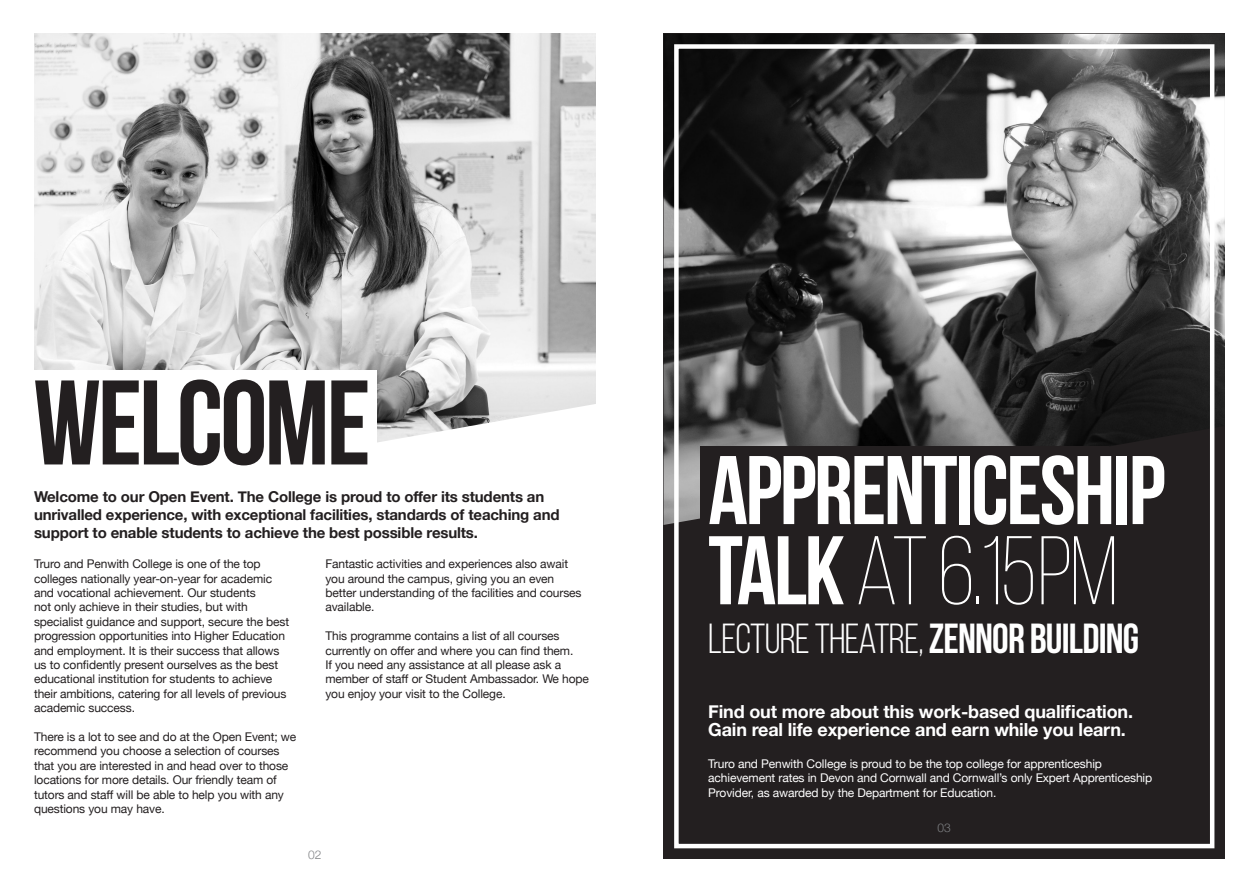
<style>
.page{position:relative;width:1259px;height:893px;background:#fff}
.page>*{position:absolute;margin:0;border:0;box-sizing:border-box;transform-origin:0 0}
.t1{font:700 120px "Bebas Neue";letter-spacing:-.025em;color:#231f20}
.t2{font:700 97.2px/80.2px "Bebas Neue";letter-spacing:-.025em;color:#fff}
.t3{font:42px "Bebas Neue";letter-spacing:-.02em;color:#fff}
.t4{font:700 18px/18px "Helvetica Neue";letter-spacing:-.01em;color:#fff}
.t5{font:700 15px/18px "Helvetica Neue";letter-spacing:-.01em;color:#231f20}
.t6{font:12px/14.4px "Helvetica Neue";letter-spacing:-.01em;color:#231f20}
.open_day_course_list{font:12px/14.4px "Helvetica Neue";letter-spacing:-.01em;color:#fff}
.open_day_building_heading{font:300 12px "Helvetica Neue";color:#808285}
.s1{font-weight:300}
.s2{font-weight:700}
</style>
<div class="page">
<img style="left:34px;top:34px;width:561px;height:369px">
<svg style="left:377px;top:403px;width:219px;height:40px"></svg>
<div style="left:25px;top:371px;width:352px;height:104px;background:#fff"></div>
<div style="left:663px;top:34px;width:562px;height:825px;background:#231f20"></div>
<img style="left:663px;top:34px;width:562px;height:491px">
<div style="left:674px;top:44px;width:540px;height:804px;border:4px solid #fff"></div>
<div style="left:700px;top:446px;width:408px;height:90px;background:#231f20"></div>
<p class="t1" style="left:33px;top:357px;width:339px">WELCOME</p>
<p class="t5" style="left:34px;top:488px;width:527px">Welcome to our Open Event. The College is proud to offer its students an unrivalled experience, with exceptional facilities, standards of teaching and support to enable students to achieve the best possible results.</p>
<p class="t6" style="left:34px;top:557px;width:257px">Truro and Penwith College is one of the top colleges nationally year-on-year for academic and vocational achievement. Our students<br>not only achieve in their studies, but with specialist guidance and support, secure the best progression opportunities into Higher Education and employment. It is their success that allows us to confidently present ourselves as the best educational institution for students to achieve their ambitions, catering for all levels of previous academic success.</p>
<p class="t6" style="left:34px;top:730px;width:264px">There is a lot to see and do at the Open Event; we recommend you choose a selection of courses that you are interested in and head over to those locations for more details. Our friendly team of tutors and staff will be able to help you with any questions you may have.</p>
<p class="t6" style="left:325px;top:557px;width:258px">Fantastic activities and experiences also await you around the campus, giving you an even better understanding of the facilities and courses available.</p>
<p class="t6" style="left:325px;top:629px;width:265px">This programme contains a list of all courses currently on offer and where you can find them.<br>If you need any assistance at all please ask a member of staff or Student Ambassador. We hope you enjoy your visit to the College.</p>
<p class="open_day_building_heading" style="left:308px;top:845px;width:15px">02</p>
<p class="t2" style="left:708px;top:449px;width:458px">APPRENTICESHIP<br>TALK <span class="s1">at 6.15pm</span></p>
<p class="t3" style="left:708px;top:616px;width:432px">LECTURE THEATRE, <span class="s2">ZENNOR BUILDING</span></p>
<p class="t4" style="left:708px;top:703px;width:426px">Find out more about this work-based qualification.<br>Gain real life experience and earn while you learn.</p>
<p class="open_day_course_list" style="left:708px;top:757px;width:445px">Truro and Penwith College is proud to be the top college for apprenticeship achievement rates in Devon and Cornwall and Cornwall’s only Expert Apprenticeship<br>Provider, as awarded by the Department for Education.</p>
<p class="open_day_building_heading" style="left:937px;top:818px;width:15px">03</p>
</div>
